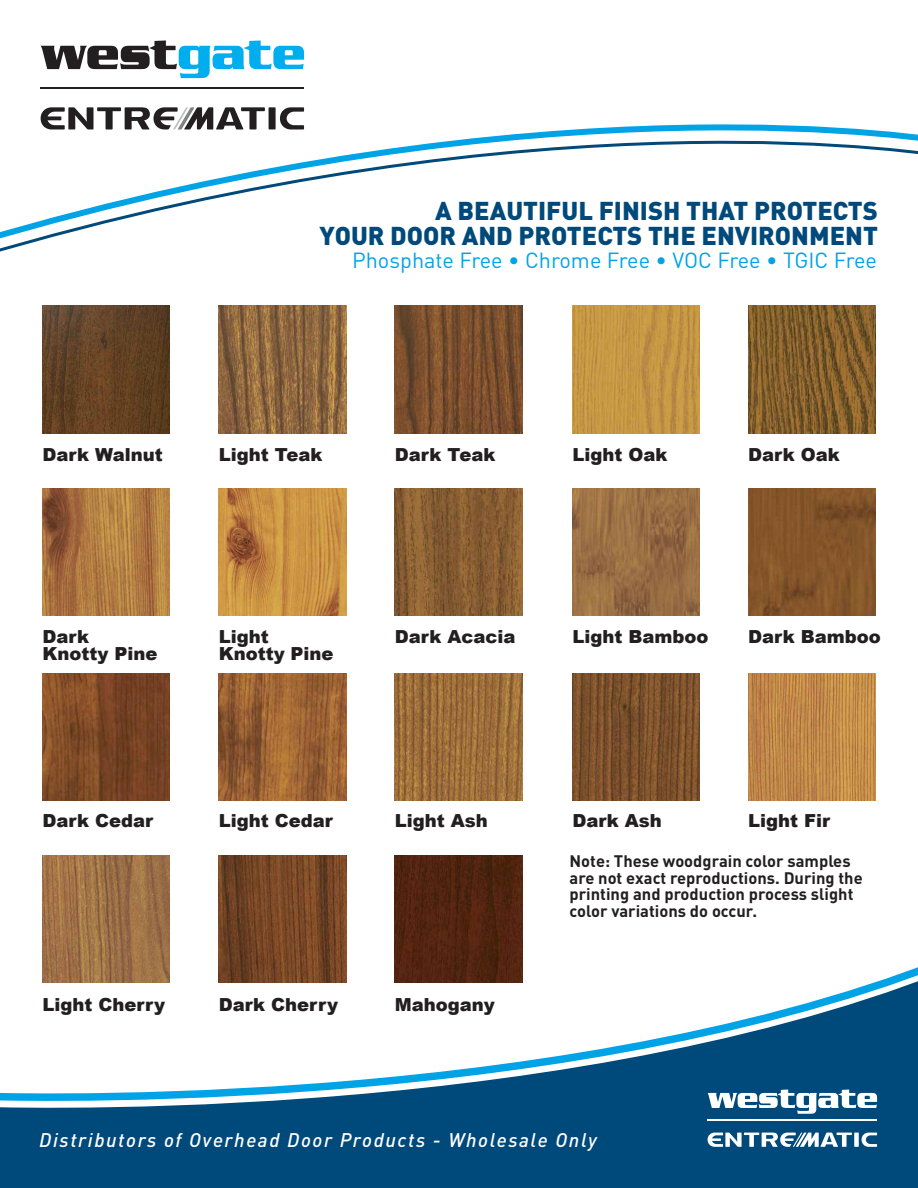
<style>
.page{position:relative;width:918px;height:1188px;background:#fff}
.page>*{position:absolute;margin:0;border:0;box-sizing:border-box;transform-origin:0 0}
.Main_Heading_Light{font:900 25.5px "DIN Pro";color:#00497b}
.Main_Heading_BLK{font:21.6px "DIN Pro";color:#00a4e6}
.t1{font:italic 500 19.5px "DIN Pro";letter-spacing:.08em;color:#fff}
.Main_Heading_BLK-2{font:900 18px "Arial";color:#231f20}
.Main_Heading_BLK-3{font:700 16.5px/16.5px "DIN Pro";color:#231f20}
</style>
<div class="page">
<img style="left:748px;top:488px;width:128px;height:128px">
<img style="left:748px;top:306px;width:128px;height:127px">
<img style="left:748px;top:673px;width:128px;height:128px">
<img style="left:572px;top:488px;width:128px;height:128px">
<img style="left:572px;top:306px;width:128px;height:127px">
<img style="left:572px;top:673px;width:128px;height:128px">
<img style="left:219px;top:306px;width:127px;height:127px">
<img style="left:219px;top:488px;width:127px;height:128px">
<img style="left:219px;top:856px;width:127px;height:94px">
<img style="left:219px;top:673px;width:127px;height:128px">
<img style="left:43px;top:488px;width:127px;height:128px">
<img style="left:43px;top:673px;width:127px;height:128px">
<img style="left:43px;top:856px;width:127px;height:94px">
<img style="left:43px;top:306px;width:127px;height:127px">
<img style="left:395px;top:673px;width:127px;height:128px">
<img style="left:395px;top:488px;width:127px;height:128px">
<img style="left:395px;top:306px;width:127px;height:127px">
<img style="left:395px;top:856px;width:127px;height:94px">
<svg style="left:42px;top:950px;width:876px;height:21px"></svg>
<svg style="left:0;top:971px;width:918px;height:217px;fill:#00497b"></svg>
<hr style="left:708px;top:1120px;width:169px;height:1px;background:#fff">
<svg style="left:862px;top:1133px;width:15px;height:14px"></svg>
<div style="left:854px;top:1133px;width:5px;height:14px;background:#fff"></div>
<svg style="left:708px;top:1133px;width:144px;height:14px"></svg>
<svg style="left:708px;top:1090px;width:169px;height:24px"></svg>
<svg style="left:0;top:87px;width:918px;height:165px"></svg>
<hr style="left:41px;top:87px;width:263px;height:2px;background:#231f20">
<svg style="left:280px;top:107px;width:24px;height:22px"></svg>
<div style="left:269px;top:107px;width:7px;height:22px;background:#231f20"></div>
<svg style="left:41px;top:107px;width:224px;height:22px"></svg>
<svg style="left:41px;top:40px;width:263px;height:38px"></svg>
<p class="Main_Heading_Light" style="left:435px;top:193px;width:444px">A BEAUTIFUL FINISH THAT PROTECTS</p>
<p class="Main_Heading_Light" style="left:320px;top:219px;width:560px">YOUR DOOR AND PROTECTS THE ENVIRONMENT</p>
<p class="Main_Heading_BLK" style="left:352px;top:245px;width:527px">Phosphate Free • Chrome Free • VOC Free • TGIC Free</p>
<p class="Main_Heading_BLK-2" style="left:43px;top:441px;width:122px">Dark Walnut</p>
<p class="Main_Heading_BLK-2" style="left:219px;top:441px;width:105px">Light Teak</p>
<p class="Main_Heading_BLK-2" style="left:395px;top:441px;width:102px">Dark Teak</p>
<p class="Main_Heading_BLK-2" style="left:572px;top:441px;width:97px">Light Oak</p>
<p class="Main_Heading_BLK-2" style="left:748px;top:441px;width:93px">Dark Oak</p>
<p class="Main_Heading_BLK-2" style="left:43px;top:624px;width:48px">Dark</p>
<p class="Main_Heading_BLK-2" style="left:43px;top:640px;width:116px">Knotty Pine</p>
<p class="Main_Heading_BLK-2" style="left:219px;top:624px;width:52px">Light</p>
<p class="Main_Heading_BLK-2" style="left:219px;top:640px;width:116px">Knotty Pine</p>
<p class="Main_Heading_BLK-2" style="left:395px;top:624px;width:122px">Dark Acacia</p>
<p class="Main_Heading_BLK-2" style="left:572px;top:624px;width:138px">Light Bamboo</p>
<p class="Main_Heading_BLK-2" style="left:748px;top:624px;width:134px">Dark Bamboo</p>
<p class="Main_Heading_BLK-2" style="left:43px;top:807px;width:112px">Dark Cedar</p>
<p class="Main_Heading_BLK-2" style="left:219px;top:807px;width:116px">Light Cedar</p>
<p class="Main_Heading_BLK-2" style="left:395px;top:807px;width:95px">Light Ash</p>
<p class="Main_Heading_BLK-2" style="left:43px;top:991px;width:124px">Light Cherry</p>
<p class="Main_Heading_BLK-2" style="left:219px;top:991px;width:121px">Dark Cherry</p>
<p class="Main_Heading_BLK-2" style="left:395px;top:991px;width:102px">Mahogany</p>
<p class="Main_Heading_BLK-2" style="left:572px;top:807px;width:91px">Dark Ash</p>
<p class="Main_Heading_BLK-2" style="left:748px;top:807px;width:83px">Light Fir</p>
<p class="Main_Heading_BLK-3" style="left:570px;top:853px;width:295px">Note: These woodgrain color samples are not exact reproductions. During the printing and production process slight color variations do occur.</p>
<p class="t1" style="left:39px;top:1128px;width:559px">Distributors of Overhead Door Products - Wholesale Only</p>
</div>
